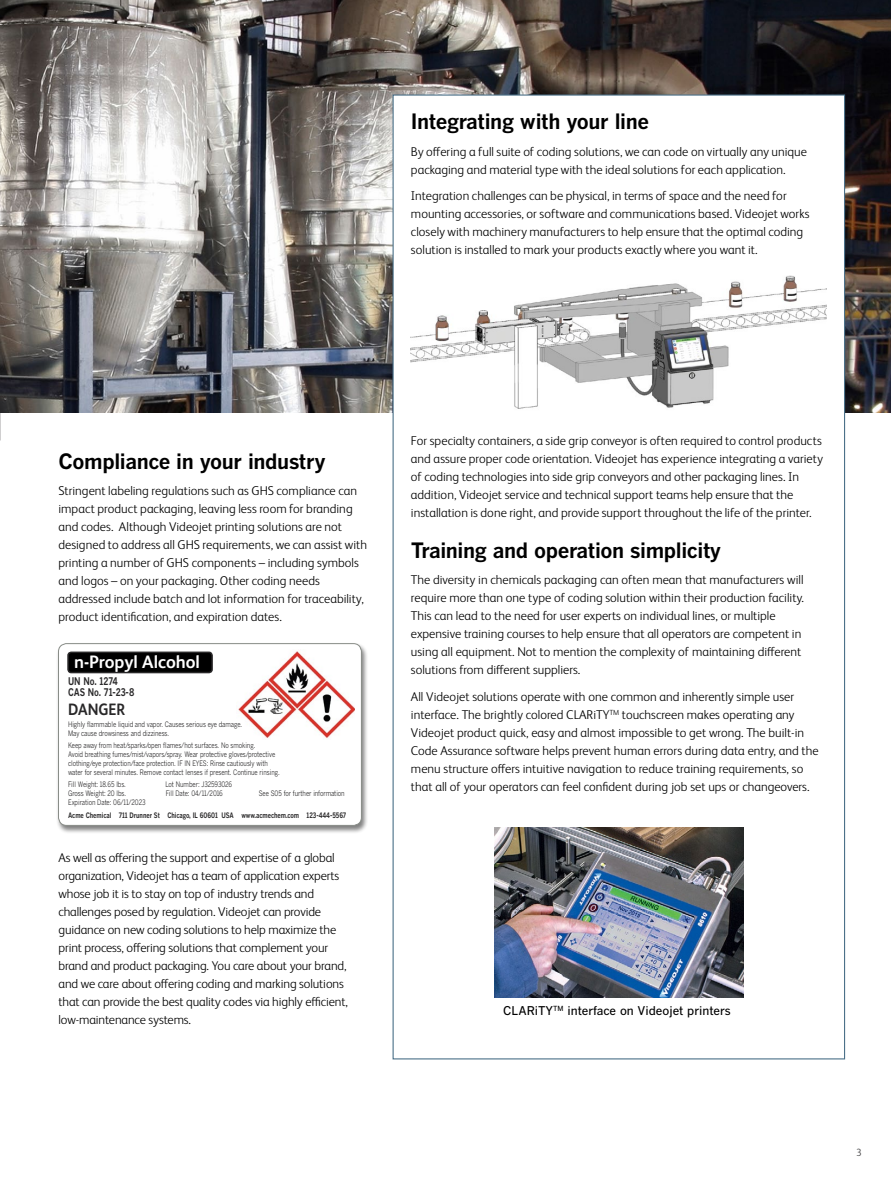
<style>
.page{position:relative;width:891px;height:1188px;background:#fff}
.page>*{position:absolute;margin:0;border:0;box-sizing:border-box;transform-origin:0 0}
.t1{font:700 21px "Benton Gothic";letter-spacing:-.02em;color:#000}
.t2{font:700 18px "FS Albert Pro";color:#fff}
.t3{font:700 16.5px "FS Albert Pro";color:#292829;scale:.9 1}
.t4{font:300 12.75px/18px "FS Albert Pro";color:#000}
.t5{font:500 12px "Benton Gothic";color:#000}
.t6{font:700 10.5px/10.5px "Benton Gothic";letter-spacing:-.005em;color:#292829;scale:.8 1}
.t7{font:300 10.5px "FS Albert Pro";color:#414042}
.t8{font:7.5px/9px "Benton Gothic";letter-spacing:-.01em;color:#292829;scale:.8 1}
.t9{font:700 7.5px "Benton Gothic";letter-spacing:-.01em;color:#292829;scale:.8 1}
</style>
<div class="page">
<img style="left:0;top:0;width:891px;height:412px">
<div style="left:393px;top:95px;width:452px;height:964px;background:#fff"></div>
<img style="left:411px;top:275px;width:416px;height:134px">
<img style="left:495px;top:827px;width:248px;height:171px">
<div style="left:56px;top:643px;width:312px;height:191px;background:#000;opacity:.5"></div>
<div style="left:59px;top:644px;width:302px;height:181px;background:#fff;border-radius:8px"></div>
<div style="left:58px;top:643px;width:304px;height:183px;border:1px solid #888c87;border-radius:8px"></div>
<div style="left:68px;top:652px;width:144px;height:21px;background:#000;border-radius:3px"></div>
<div style="left:67px;top:652px;width:146px;height:21px;border:2px solid #292829;border-radius:3px"></div>
<img style="left:238px;top:651px;width:116px;height:87px">
<h1 class="t1" style="left:411px;top:110px;width:240px">Integrating with your line</h1>
<p class="t4" style="left:411px;top:142px;width:398px">By offering a full suite of coding solutions, we can code on virtually any unique packaging and material type with the ideal solutions for each application.</p>
<p class="t4" style="left:411px;top:186px;width:400px">Integration challenges can be physical, in terms of space and the need for mounting accessories, or software and communications based. Videojet works closely with machinery manufacturers to help ensure that the optimal coding solution is installed to mark your products exactly where you want it.</p>
<h1 class="t1" style="left:59px;top:449px;width:269px">Compliance in your industry</h1>
<p class="t4" style="left:59px;top:481px;width:310px">Stringent labeling regulations such as GHS compliance can impact product packaging, leaving less room for branding and codes. Although Videojet printing solutions are not designed to address all GHS requirements, we can assist with printing a number of GHS components – including symbols and logos – on your packaging. Other coding needs addressed include batch and lot information for traceability, product identification, and expiration dates.</p>
<h2 class="t2" style="left:74px;top:649px;width:127px">n-Propyl Alcohol</h2>
<p class="t6" style="left:68px;top:676px;width:84px">UN No. 1274<br>CAS No. 71-23-8</p>
<p class="t3" style="left:68px;top:697px;width:65px">DANGER</p>
<p class="t8" style="left:68px;top:720px;width:219px">Highly flammable liquid and vapor. Causes serious eye damage.<br>May cause drowsiness and dizziness.</p>
<p class="t8" style="left:68px;top:741px;width:266px">Keep away from heat/sparks/open flames/hot surfaces. No smoking.<br>Avoid breathing fumes/mist/vapors/spray. Wear protective gloves/protective clothing/eye protection/face protection. IF IN EYES: Rinse cautiously with water for several minutes. Remove contact lenses if present. Continue rinsing.</p>
<p class="t8" style="left:68px;top:780px;width:74px">Fill Weight: 18.65 lbs.</p>
<p class="t8" style="left:165px;top:780px;width:85px">Lot Number: J32593026</p>
<p class="t8" style="left:68px;top:789px;width:74px">Gross Weight: 20 lbs.</p>
<p class="t8" style="left:166px;top:789px;width:73px">Fill Date: 04/11/2016</p>
<p class="t8" style="left:259px;top:789px;width:109px">See S05 for further information</p>
<p class="t8" style="left:68px;top:798px;width:98px">Expiration Date: 06/11/2023</p>
<p class="t9" style="left:68px;top:810px;width:349px">Acme Chemical 711 Drunner St Chicago, IL 60601 USA www.acmechem.com 123-444-5567</p>
<p class="t4" style="left:59px;top:848px;width:291px">As well as offering the support and expertise of a global organization, Videojet has a team of application experts whose job it is to stay on top of industry trends and challenges posed by regulation. Videojet can provide guidance on new coding solutions to help maximize the print process, offering solutions that complement your brand and product packaging. You care about your brand, and we care about offering coding and marking solutions that can provide the best quality codes via highly efficient, low-maintenance systems.</p>
<p class="t4" style="left:411px;top:431px;width:414px">For specialty containers, a side grip conveyor is often required to control products and assure proper code orientation. Videojet has experience integrating a variety of coding technologies into side grip conveyors and other packaging lines. In addition, Videojet service and technical support teams help ensure that the installation is done right, and provide support throughout the life of the printer.</p>
<h1 class="t1" style="left:411px;top:538px;width:312px">Training and operation simplicity</h1>
<p class="t4" style="left:411px;top:570px;width:395px">The diversity in chemicals packaging can often mean that manufacturers will require more than one type of coding solution within their production facility.<br>This can lead to the need for user experts on individual lines, or multiple expensive training courses to help ensure that all operators are competent in using all equipment. Not to mention the complexity of maintaining different solutions from different suppliers.</p>
<p class="t4" style="left:411px;top:687px;width:409px">All Videojet solutions operate with one common and inherently simple user interface. The brightly colored CLARiTY<sup>TM</sup> touchscreen makes operating any Videojet product quick, easy and almost impossible to get wrong. The built-in Code Assurance software helps prevent human errors during data entry, and the menu structure offers intuitive navigation to reduce training requirements, so that all of your operators can feel confident during job set ups or changeovers.</p>
<p class="t5" style="left:503px;top:1004px;width:229px">CLARiTY<sup>TM</sup> interface on Videojet printers</p>
<p class="t7" style="left:856px;top:1145px;width:7px">3</p>
</div>
